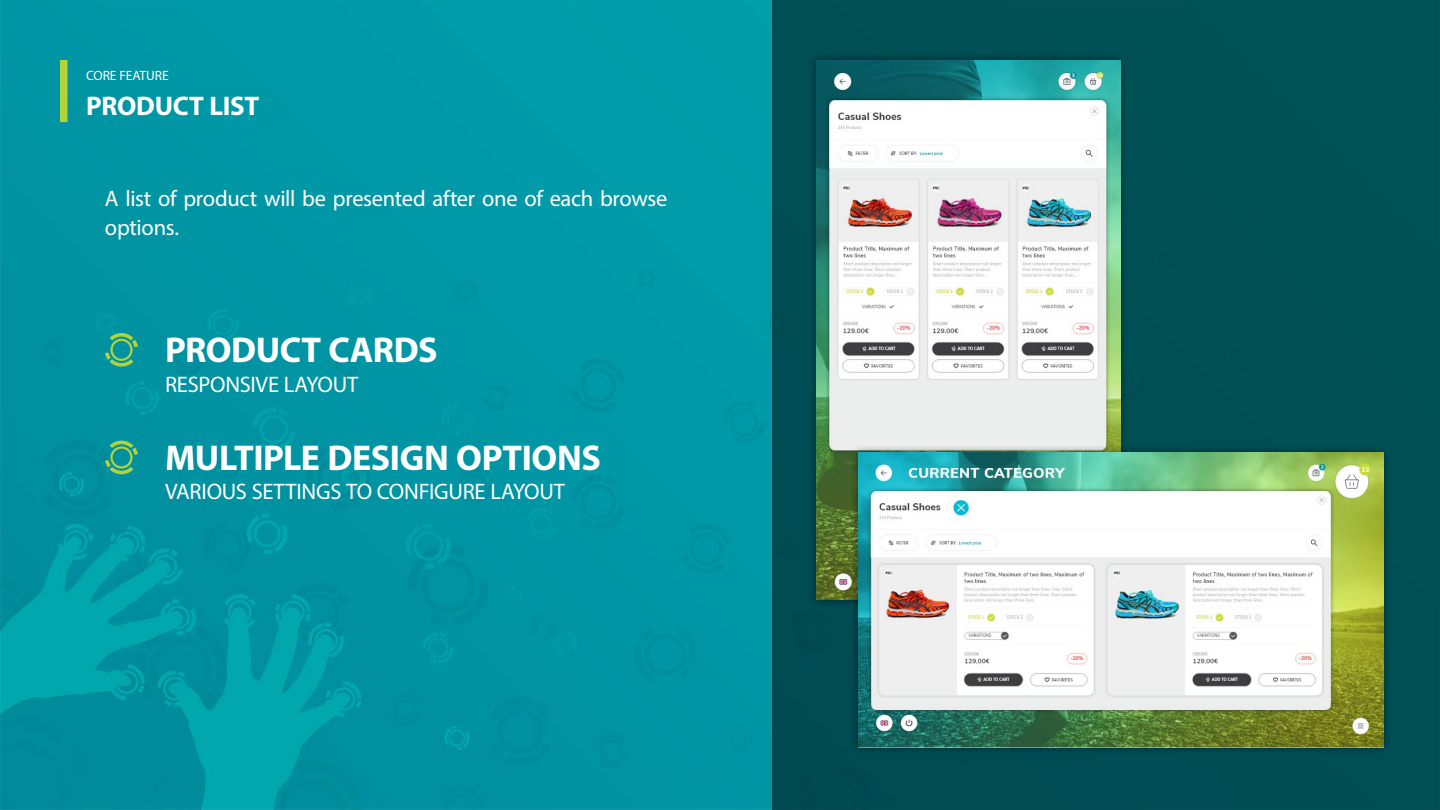
<style>
.page{position:relative;width:1440px;height:810px;background:#fff}
.page>*{position:absolute;margin:0;border:0;box-sizing:border-box;transform-origin:0 0}
.t1{font:700 36px "Myriad Pro";letter-spacing:-.01em;color:#fff}
.t2{font:700 27px "Myriad Pro";letter-spacing:-.01em;color:#fff}
.t3{font:22.5px/29.2px "Myriad Pro";letter-spacing:-.015em;color:#fff}
.t4{font:13.5px "Myriad Pro";letter-spacing:-.005em;color:#fff}
</style>
<div class="page">
<img style="left:0;top:0;width:772px;height:810px">
<div style="left:772px;top:0;width:668px;height:810px;background:#005055"></div>
<div style="left:60px;top:60px;width:8px;height:62px;background:#b3d336"></div>
<svg style="left:105px;top:333px;width:33px;height:34px"></svg>
<svg style="left:105px;top:441px;width:33px;height:33px"></svg>
<div style="left:808px;top:52px;width:321px;height:556px;background:#000;opacity:.5"></div>
<img style="left:817px;top:60px;width:303px;height:540px">
<div style="left:850px;top:444px;width:541px;height:312px;background:#000;opacity:.5"></div>
<img style="left:858px;top:453px;width:525px;height:294px">
<p class="t4" style="left:86px;top:67px;width:84px">CORE FEATURE</p>
<p class="t2" style="left:86px;top:89px;width:174px">PRODUCT LIST</p>
<p class="t3" style="left:105px;top:183px;width:564px">A list of product will be presented after one of each browse options.</p>
<h1 class="t1" style="left:165px;top:327px;width:274px">PRODUCT CARDS</h1>
<p class="t3" style="left:165px;top:369px;width:195px">RESPONSIVE LAYOUT</p>
<h1 class="t1" style="left:165px;top:434px;width:437px">MULTIPLE DESIGN OPTIONS</h1>
<p class="t3" style="left:165px;top:477px;width:402px">VARIOUS SETTINGS TO CONFIGURE LAYOUT</p>
</div>
